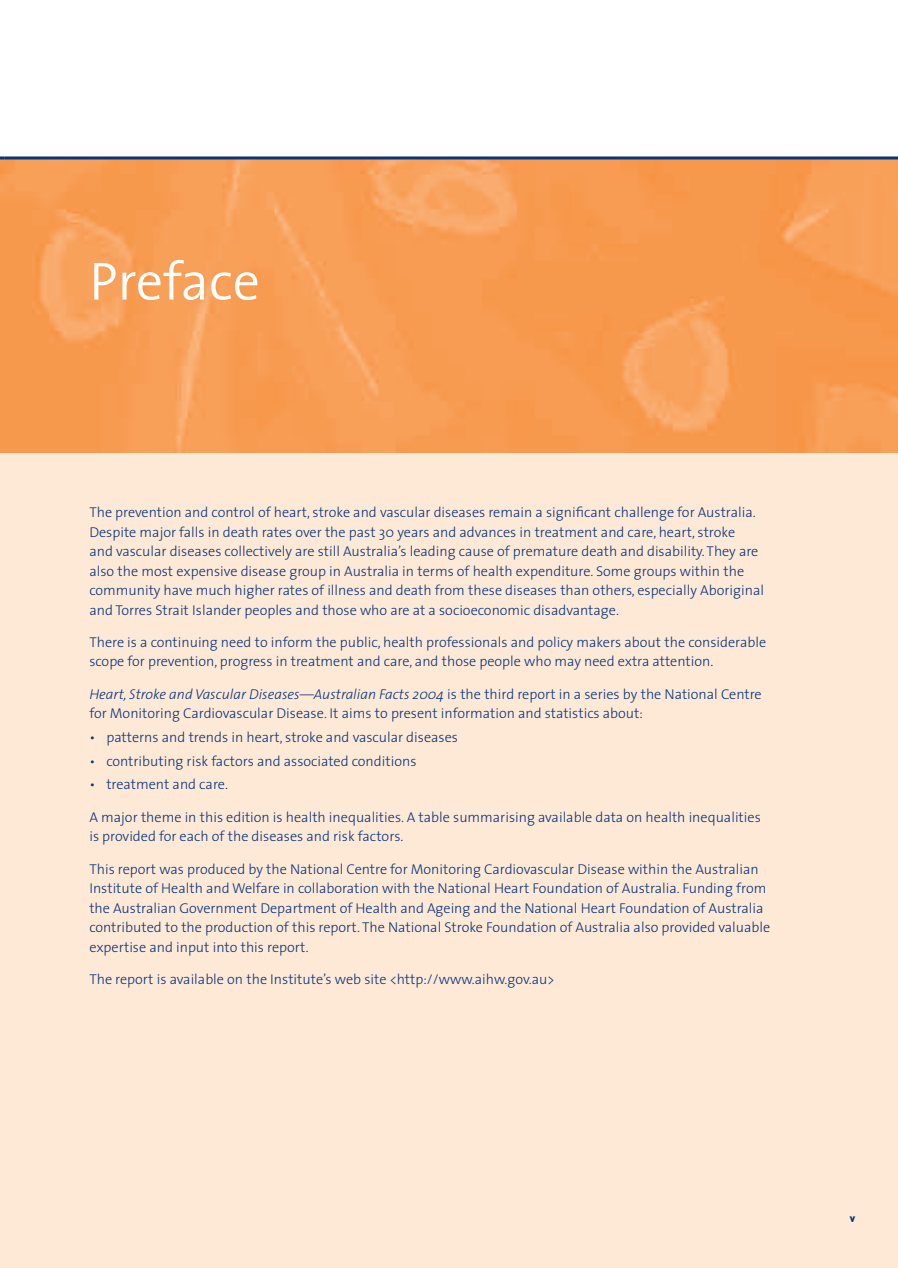
<style>
.page{position:relative;width:898px;height:1268px;background:#fff}
.page>*{position:absolute;margin:0;border:0;box-sizing:border-box;transform-origin:0 0}
.t1{font:300 54px "The Sans";color:#fff}
.t2{font:300 14.25px/19.5px "The Sans";color:#08347b}
.t3{font:900 10.5px "DIN";color:#08347b}
.s1{font-style:italic}
</style>
<div class="page">
<div style="left:0;top:451px;width:897px;height:817px;background:#fee9d6"></div>
<img style="left:0;top:159px;width:897px;height:294px">
<svg style="left:0;top:156px;width:4px;height:3px"></svg>
<hr style="left:4px;top:156px;width:893px;height:3px;background:#08347b">
<h1 class="t1" style="left:89px;top:262px;width:172px">Preface</h1>
<p class="t2" style="left:89px;top:504px;width:676px">The prevention and control of heart, stroke and vascular diseases remain a significant challenge for Australia.<br>Despite major falls in death rates over the past 30 years and advances in treatment and care, heart, stroke<br>and vascular diseases collectively are still Australia’s leading cause of premature death and disability. They are also the most expensive disease group in Australia in terms of health expenditure. Some groups within the community have much higher rates of illness and death from these diseases than others, especially Aboriginal and Torres Strait Islander peoples and those who are at a socioeconomic disadvantage.</p>
<p class="t2" style="left:89px;top:634px;width:678px">There is a continuing need to inform the public, health professionals and policy makers about the considerable scope for prevention, progress in treatment and care, and those people who may need extra attention.</p>
<p class="t2" style="left:89px;top:685px;width:673px"><span class="s1">Heart, Stroke and Vascular Diseases—Australian Facts 2004</span> is the third report in a series by the National Centre for Monitoring Cardiovascular Disease. It aims to present information and statistics about:</p>
<p class="t2" style="left:89px;top:729px;width:370px">• patterns and trends in heart, stroke and vascular diseases</p>
<p class="t2" style="left:89px;top:752px;width:328px">• contributing risk factors and associated conditions</p>
<p class="t2" style="left:89px;top:776px;width:140px">• treatment and care.</p>
<p class="t2" style="left:89px;top:808px;width:672px">A major theme in this edition is health inequalities. A table summarising available data on health inequalities is provided for each of the diseases and risk factors.</p>
<p class="t2" style="left:89px;top:860px;width:682px">This report was produced by the National Centre for Monitoring Cardiovascular Disease within the Australian Institute of Health and Welfare in collaboration with the National Heart Foundation of Australia. Funding from the Australian Government Department of Health and Ageing and the National Heart Foundation of Australia contributed to the production of this report. The National Stroke Foundation of Australia also provided valuable expertise and input into this report.</p>
<p class="t2" style="left:89px;top:970px;width:466px">The report is available on the Institute’s web site &lt;http://www.aihw.gov.au&gt;</p>
<p class="t3" style="left:849px;top:1214px;width:7px">v</p>
</div>
